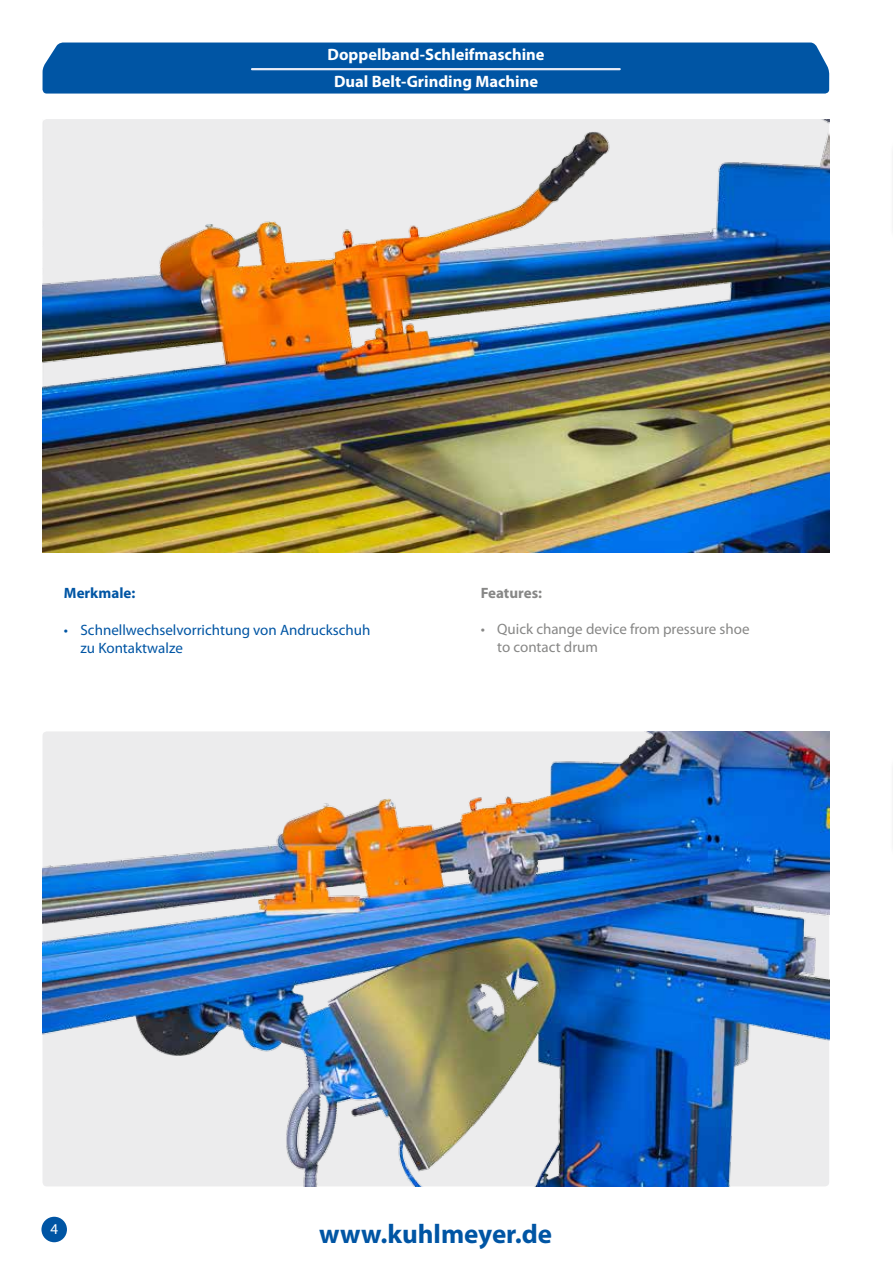
<style>
.page{position:relative;width:893px;height:1263px;background:#fff}
.page>*{position:absolute;margin:0;border:0;box-sizing:border-box;transform-origin:0 0}
.t1{font:700 27px "Myriad Pro";color:#0055a4}
.t2{font:700 16.5px/27px "Myriad Pro";color:#fff;text-align:center}
.t3{font:15px/18px "Myriad Pro";color:#0055a4}
.t4{font:15px/18px "Myriad Pro";color:#878786}
.t5{font:700 15px "Myriad Pro";color:#0055a4}
.t6{font:700 15px "Myriad Pro";color:#878786}
.t7{font:15px "Myriad Pro";color:#fff}
</style>
<div class="page">
<div style="left:41px;top:1217px;width:26px;height:25px;background:#0055a4;border-radius:50%"></div>
<img style="left:43px;top:119px;width:786px;height:434px">
<div style="left:43px;top:43px;width:786px;height:51px;background:#0055a4"></div>
<hr style="left:252px;top:68px;width:368px;height:2px;background:#e9ecf7">
<img style="left:43px;top:731px;width:786px;height:455px">
<p class="t2" style="left:328px;top:40px;width:219px">Doppelband-Schleifmaschine<br>Dual Belt-Grinding Machine</p>
<p class="t5" style="left:64px;top:583px;width:73px">Merkmale:</p>
<p class="t3" style="left:80px;top:621px;width:291px;text-indent:-16px">• Schnellwechselvorrichtung von Andruckschuh zu Kontaktwalze</p>
<p class="t6" style="left:481px;top:583px;width:63px">Features:</p>
<p class="t4" style="left:497px;top:620px;width:254px;text-indent:-16px">• Quick change device from pressure shoe to contact drum</p>
<p class="t7" style="left:50px;top:1220px;width:9px">4</p>
<h1 class="t1" style="left:319px;top:1216px;width:235px">www.kuhlmeyer.de</h1>
</div>
